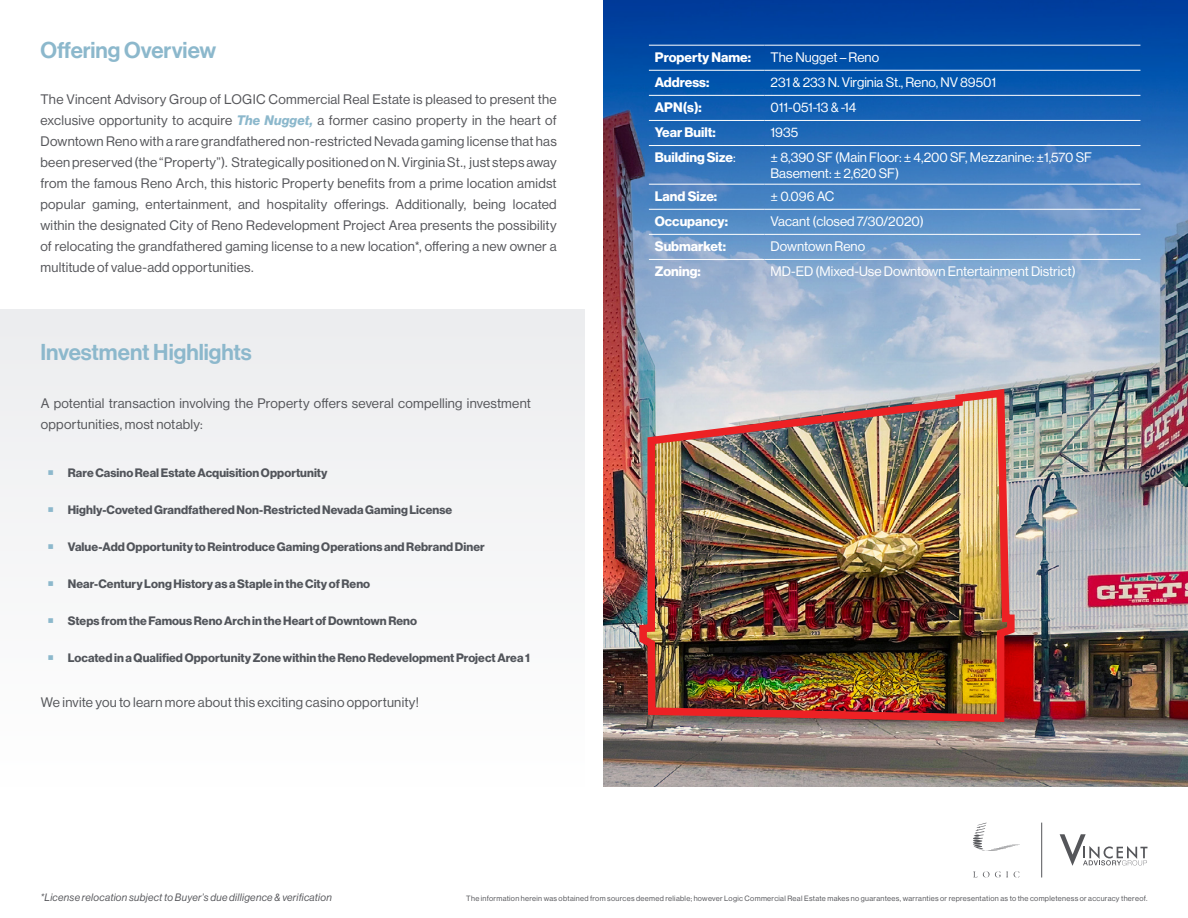
<style>
.page{position:relative;width:1188px;height:918px;background:#fff}
.page>*{position:absolute;margin:0;border:0;box-sizing:border-box;transform-origin:0 0}
.t1{font:22.5px "N Haas Grotesk DS Pro 65 Md";color:#8cb8cc}
.t2{font:13.5px/21px "N Haas Grotesk DS Pro 55 Rg";letter-spacing:.02em;color:#55565a;text-align:justify}
.t3{font:13.5px/16.2px "N Haas Grotesk DS Pro 55 Rg";color:#fff}
.t4{font:13.5px "N Haas Grotesk DS Pro 75 Bd";color:#fff}
.t5{font:12px "N Haas Grotesk DS Pro 75 Bd";letter-spacing:.005em;color:#52555b}
.t6{font:10.5px "N Haas Grotesk DS Pro 56 It";letter-spacing:.025em;color:#55565a}
.t7{font:7.5px "N Haas Grotesk DS Pro 55 Rg";letter-spacing:.04em;color:#55565a}
.s1{font-family:"N Haas Grotesk DS Pro 76 Bd It";color:#8cb8cc}
.s2{font-family:"N Haas Grotesk DS Pro 55 Rg"}
</style>
<div class="page">
<div style="left:0;top:309px;width:585px;height:477px;background:#f5f5f6"></div>
<img style="left:603px;top:496px;width:585px;height:290px">
<img style="left:603px;top:0;width:585px;height:496px">
<svg style="left:1060px;top:834px;width:88px;height:32px"></svg>
<svg style="left:973px;top:823px;width:47px;height:28px"></svg>
<svg style="left:973px;top:871px;width:35px;height:7px"></svg>
<svg style="left:1014px;top:871px;width:6px;height:6px"></svg>
<hr style="left:1041px;top:823px;width:1px;height:54px;background:#55565a">
<hr style="left:649px;top:234px;width:116px;height:1px;background:#fff">
<hr style="left:765px;top:234px;width:375px;height:1px;background:#fff">
<hr style="left:649px;top:259px;width:116px;height:1px;background:#fff">
<hr style="left:765px;top:259px;width:375px;height:1px;background:#fff">
<hr style="left:649px;top:209px;width:116px;height:1px;background:#fff">
<hr style="left:765px;top:209px;width:375px;height:1px;background:#fff">
<hr style="left:649px;top:184px;width:116px;height:1px;background:#fff">
<hr style="left:765px;top:184px;width:375px;height:1px;background:#fff">
<hr style="left:649px;top:145px;width:116px;height:1px;background:#fff">
<hr style="left:765px;top:145px;width:375px;height:1px;background:#fff">
<hr style="left:649px;top:120px;width:116px;height:1px;background:#fff">
<hr style="left:765px;top:120px;width:375px;height:1px;background:#fff">
<hr style="left:649px;top:95px;width:116px;height:1px;background:#fff">
<hr style="left:765px;top:95px;width:375px;height:1px;background:#fff">
<hr style="left:649px;top:70px;width:116px;height:1px;background:#fff">
<hr style="left:765px;top:70px;width:375px;height:1px;background:#fff">
<hr style="left:649px;top:45px;width:116px;height:1px;background:#fff">
<hr style="left:765px;top:45px;width:375px;height:1px;background:#fff">
<img style="left:636px;top:385px;width:382px;height:341px">
<h1 class="t1" style="left:40px;top:37px;width:177px">Offering Overview</h1>
<p class="t2" style="left:40px;top:89px;width:518px">The Vincent Advisory Group of LOGIC Commercial Real Estate is pleased to present the exclusive opportunity to acquire <span class="s1">The Nugget,</span> a former casino property in the heart of Downtown Reno with a rare grandfathered non-restricted Nevada gaming license that has been preserved (the “Property”). Strategically positioned on N. Virginia St., just steps away from the famous Reno Arch, this historic Property benefits from a prime location amidst popular gaming, entertainment, and hospitality offerings. Additionally, being located within the designated City of Reno Redevelopment Project Area presents the possibility of relocating the grandfathered gaming license to a new location*, offering a new owner a multitude of value-add opportunities.</p>
<h1 class="t1" style="left:40px;top:339px;width:213px">Investment Highlights</h1>
<p class="t2" style="left:41px;top:392px;width:492px">A potential transaction involving the Property offers several compelling investment opportunities, most notably:</p>
<p class="t5" style="left:68px;top:466px;width:261px">Rare Casino Real Estate Acquisition Opportunity</p>
<p class="t5" style="left:68px;top:503px;width:386px">Highly-Coveted Grandfathered Non-Restricted Nevada Gaming License</p>
<p class="t5" style="left:68px;top:540px;width:418px">Value-Add Opportunity to Reintroduce Gaming Operations and Rebrand Diner</p>
<p class="t5" style="left:68px;top:577px;width:304px">Near-Century Long History as a Staple in the City of Reno</p>
<p class="t5" style="left:68px;top:614px;width:351px">Steps from the Famous Reno Arch in the Heart of Downtown Reno</p>
<p class="t5" style="left:68px;top:651px;width:464px">Located in a Qualified Opportunity Zone within the Reno Redevelopment Project Area 1</p>
<p class="t2" style="left:41px;top:692px;width:380px">We invite you to learn more about this exciting casino opportunity!</p>
<p class="t4" style="left:655px;top:49px;width:98px">Property Name:</p>
<p class="t3" style="left:771px;top:49px;width:110px">The Nugget – Reno</p>
<p class="t4" style="left:655px;top:74px;width:56px">Address:</p>
<p class="t3" style="left:771px;top:74px;width:227px">231 &amp; 233 N. Virginia St., Reno, NV 89501</p>
<p class="t4" style="left:655px;top:99px;width:48px">APN(s):</p>
<p class="t3" style="left:771px;top:99px;width:87px">011-051-13 &amp; -14</p>
<p class="t4" style="left:655px;top:124px;width:62px">Year Built:</p>
<p class="t3" style="left:771px;top:124px;width:29px">1935</p>
<p class="t4" style="left:655px;top:149px;width:82px">Building Size<span class="s2">:</span></p>
<p class="t3" style="left:771px;top:149px;width:323px">± 8,390 SF (Main Floor: ± 4,200 SF, Mezzanine: ±1,570 SF<br>Basement: ± 2,620 SF)</p>
<p class="t4" style="left:655px;top:188px;width:64px">Land Size:</p>
<p class="t3" style="left:771px;top:188px;width:65px">± 0.096 AC</p>
<p class="t4" style="left:655px;top:213px;width:75px">Occupancy:</p>
<p class="t3" style="left:771px;top:213px;width:155px">Vacant (closed 7/30/2020)</p>
<p class="t4" style="left:655px;top:238px;width:73px">Submarket:</p>
<p class="t3" style="left:771px;top:238px;width:96px">Downtown Reno</p>
<p class="t4" style="left:655px;top:263px;width:47px">Zoning:</p>
<p class="t3" style="left:771px;top:263px;width:307px">MD-ED (Mixed-Use Downtown Entertainment District)</p>
<p class="t6" style="left:40px;top:891px;width:293px">*License relocation subject to Buyer’s due dilligence &amp; verification</p>
<p class="t7" style="left:466px;top:894px;width:683px">The information herein was obtained from sources deemed reliable; however Logic Commercial Real Estate makes no guarantees, warranties or representation as to the completeness or accuracy thereof.</p>
</div>
